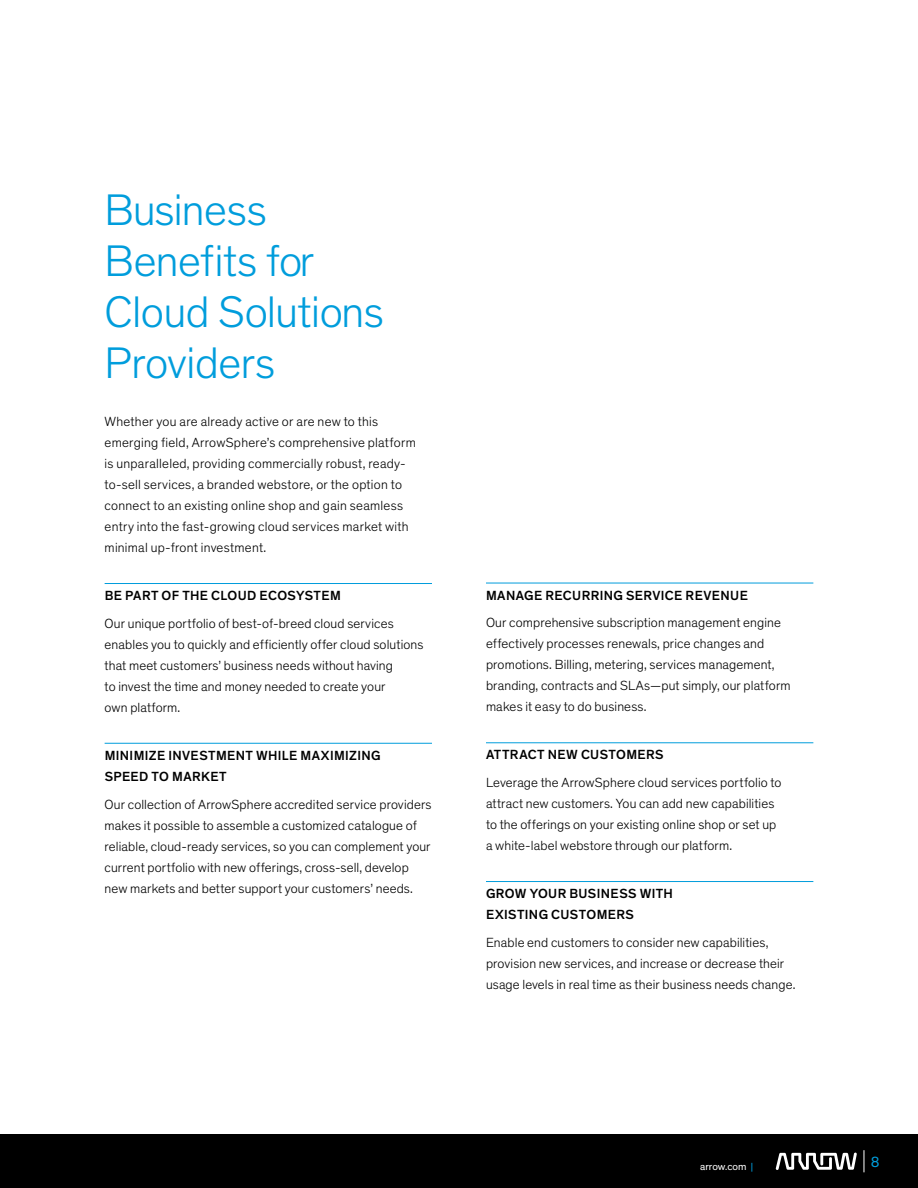
<style>
.page{position:relative;width:918px;height:1188px;background:#fff}
.page>*{position:absolute;margin:0;border:0;box-sizing:border-box;transform-origin:0 0}
.t1{font:300 45px/51px "Theinhardt";letter-spacing:-.01em;color:#009ddc}
.t2{font:15px "Theinhardt";color:#009ddc}
.t3{font:300 13.5px/21px "Theinhardt";letter-spacing:.01em;color:#000}
.t4{font:500 13.5px/21px "Theinhardt";letter-spacing:.03em;color:#000}
.t5{font:10.5px "Theinhardt";letter-spacing:-.005em;color:#fff}
.s1{color:#009ddc}
</style>
<div class="page">
<div style="left:0;top:1134px;width:918px;height:54px;background:#000"></div>
<svg style="left:776px;top:1152px;width:81px;height:18px"></svg>
<svg style="left:864px;top:1150px;width:1px;height:22px"></svg>
<hr style="left:105px;top:583px;width:327px;height:1px;background:#009ddc">
<hr style="left:105px;top:743px;width:327px;height:1px;background:#009ddc">
<hr style="left:486px;top:583px;width:327px;height:1px;background:#009ddc">
<hr style="left:486px;top:742px;width:327px;height:1px;background:#009ddc">
<hr style="left:486px;top:881px;width:327px;height:1px;background:#009ddc">
<h1 class="t1" style="left:105px;top:185px;width:281px">Business<br>Benefits for<br>Cloud Solutions<br>Providers</h1>
<p class="t3" style="left:105px;top:411px;width:313px">Whether you are already active or are new to this emerging field, ArrowSphere’s comprehensive platform is unparalleled, providing commercially robust, ready&shy;to-sell services, a branded webstore, or the option to connect to an existing online shop and gain seamless entry into the fast-growing cloud services market with minimal up-front investment.</p>
<p class="t4" style="left:105px;top:585px;width:238px">BE PART OF THE CLOUD ECOSYSTEM</p>
<p class="t3" style="left:105px;top:613px;width:320px">Our unique portfolio of best-of-breed cloud services enables you to quickly and efficiently offer cloud solutions that meet customers’ business needs without having<br>to invest the time and money needed to create your<br>own platform.</p>
<p class="t4" style="left:105px;top:745px;width:278px">MINIMIZE INVESTMENT WHILE MAXIMIZING<br>SPEED TO MARKET</p>
<p class="t3" style="left:105px;top:794px;width:328px">Our collection of ArrowSphere accredited service providers makes it possible to assemble a customized catalogue of reliable, cloud-ready services, so you can complement your current portfolio with new offerings, cross-sell, develop new markets and better support your customers’ needs.</p>
<p class="t4" style="left:486px;top:585px;width:263px">MANAGE RECURRING SERVICE REVENUE</p>
<p class="t3" style="left:486px;top:613px;width:306px">Our comprehensive subscription management engine effectively processes renewals, price changes and promotions. Billing, metering, services management, branding, contracts and SLAs—put simply, our platform makes it easy to do business.</p>
<p class="t4" style="left:486px;top:745px;width:179px">ATTRACT NEW CUSTOMERS</p>
<p class="t3" style="left:486px;top:772px;width:297px">Leverage the ArrowSphere cloud services portfolio to attract new customers. You can add new capabilities to the offerings on your existing online shop or set up a white-label webstore through our platform.</p>
<p class="t4" style="left:486px;top:883px;width:188px">GROW YOUR BUSINESS WITH<br>EXISTING CUSTOMERS</p>
<p class="t3" style="left:486px;top:932px;width:311px">Enable end customers to consider new capabilities, provision new services, and increase or decrease their usage levels in real time as their business needs change.</p>
<p class="t5" style="left:700px;top:1160px;width:54px">arrow.com <span class="s1">|</span></p>
<p class="t2" style="left:871px;top:1154px;width:10px">8</p>
</div>
